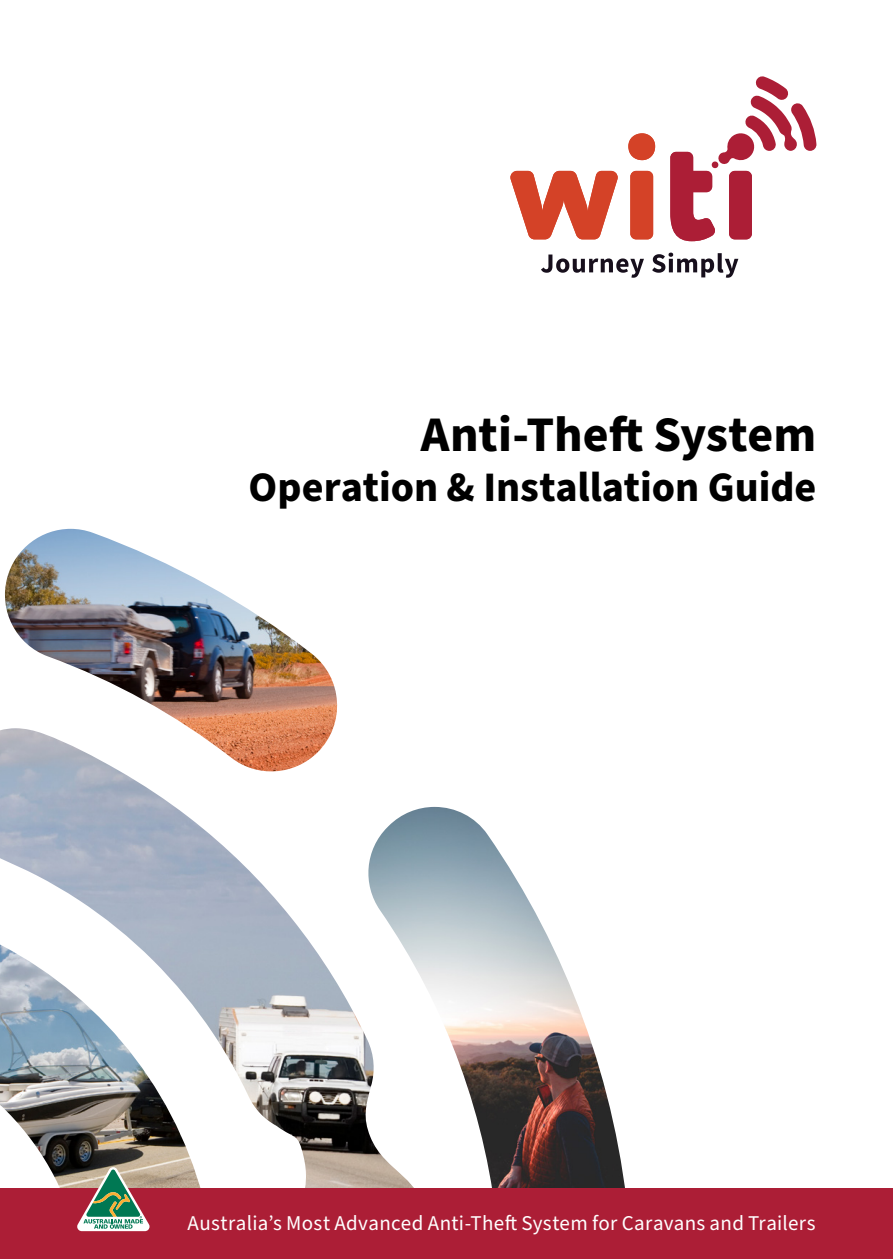
<style>
.page{position:relative;width:893px;height:1259px;background:#fff}
.page>*{position:absolute;margin:0;border:0;box-sizing:border-box;transform-origin:0 0}
.t1{font:700 49.8px "Source Sans Pro";color:#000}
.t2{font:700 42px "Source Sans Pro";color:#000}
.t3{font:21px "Source Sans Pro";letter-spacing:.02em;color:#fff}
</style>
<div class="page">
<img style="left:5px;top:529px;width:333px;height:199px">
<img style="left:428px;top:807px;width:197px;height:381px">
<img style="left:0;top:728px;width:428px;height:460px">
<div style="left:0;top:1188px;width:893px;height:71px;background:#ac1e36"></div>
<svg style="left:510px;top:171px;width:108px;height:68px"></svg>
<div style="left:630px;top:171px;width:23px;height:68px;background:#d44227;border-radius:6px"></div>
<div style="left:628px;top:133px;width:27px;height:27px;background:#d44227;border-radius:50%"></div>
<svg style="left:541px;top:254px;width:103px;height:24px"></svg>
<svg style="left:652px;top:253px;width:86px;height:25px"></svg>
<svg style="left:670px;top:76px;width:147px;height:165px"></svg>
<svg style="left:77px;top:1167px;width:73px;height:64px"></svg>
<h1 class="t1" style="left:421px;top:400px;width:397px">Anti-Theft System</h1>
<h2 class="t2" style="left:249px;top:459px;width:569px">Operation &amp; Installation Guide</h2>
<p class="t3" style="left:188px;top:1209px;width:630px">Australia’s Most Advanced Anti-Theft System for Caravans and Trailers</p>
</div>
